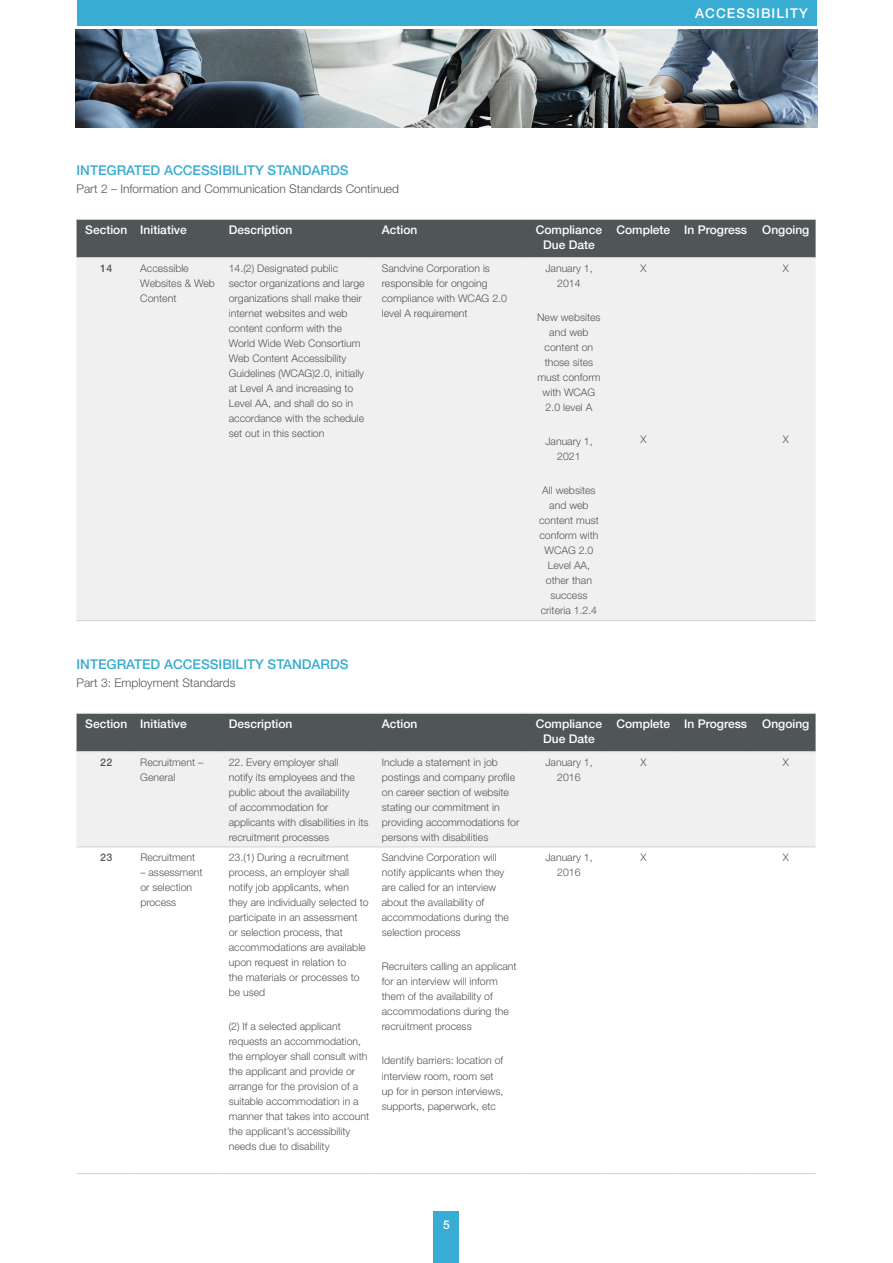
<style>
.page{position:relative;width:893px;height:1263px;background:#fff}
.page>*{position:absolute;margin:0;border:0;box-sizing:border-box;transform-origin:0 0}
.t1{font:500 13.5px "Helvetica Neue LT Pro";color:#38acd2}
.t2{font:500 13.5px "Helvetica Neue LT Pro";letter-spacing:.08em;color:#fff}
.t3{font:500 12px/15px "Helvetica Neue LT Pro";color:#fff;text-align:center}
.t4{font:300 12px "Helvetica Neue LT Pro";color:#505657}
.t5{font:300 10.5px/15px "Helvetica Neue LT Pro";color:#505657}
.t6{font:500 10.5px "Helvetica Neue LT Pro";color:#505657}
</style>
<div class="page">
<div style="left:77px;top:0;width:739px;height:26px;background:#38acd2"></div>
<div style="left:434px;top:1212px;width:25px;height:51px;background:#38acd2"></div>
<img style="left:76px;top:30px;width:741px;height:98px">
<div style="left:77px;top:220px;width:739px;height:37px;background:#505657"></div>
<div style="left:77px;top:258px;width:739px;height:362px;background:#f0f0f1"></div>
<hr style="left:77px;top:219px;width:55px;height:1px;background:#d0d0d0">
<hr style="left:132px;top:219px;width:88px;height:1px;background:#d0d0d0">
<hr style="left:220px;top:219px;width:153px;height:1px;background:#d0d0d0">
<hr style="left:373px;top:219px;width:153px;height:1px;background:#d0d0d0">
<hr style="left:526px;top:219px;width:81px;height:1px;background:#d0d0d0">
<hr style="left:607px;top:219px;width:68px;height:1px;background:#d0d0d0">
<hr style="left:675px;top:219px;width:77px;height:1px;background:#d0d0d0">
<hr style="left:752px;top:219px;width:64px;height:1px;background:#d0d0d0">
<hr style="left:77px;top:257px;width:55px;height:1px;background:#d0d0d0">
<hr style="left:132px;top:257px;width:88px;height:1px;background:#d0d0d0">
<hr style="left:220px;top:257px;width:153px;height:1px;background:#d0d0d0">
<hr style="left:373px;top:257px;width:153px;height:1px;background:#d0d0d0">
<hr style="left:526px;top:257px;width:81px;height:1px;background:#d0d0d0">
<hr style="left:607px;top:257px;width:68px;height:1px;background:#d0d0d0">
<hr style="left:675px;top:257px;width:77px;height:1px;background:#d0d0d0">
<hr style="left:752px;top:257px;width:64px;height:1px;background:#d0d0d0">
<hr style="left:77px;top:620px;width:55px;height:1px;background:#d0d0d0">
<hr style="left:132px;top:620px;width:88px;height:1px;background:#d0d0d0">
<hr style="left:220px;top:620px;width:153px;height:1px;background:#d0d0d0">
<hr style="left:373px;top:620px;width:153px;height:1px;background:#d0d0d0">
<hr style="left:526px;top:620px;width:81px;height:1px;background:#d0d0d0">
<hr style="left:607px;top:620px;width:68px;height:1px;background:#d0d0d0">
<hr style="left:675px;top:620px;width:77px;height:1px;background:#d0d0d0">
<hr style="left:752px;top:620px;width:64px;height:1px;background:#d0d0d0">
<div style="left:77px;top:714px;width:739px;height:37px;background:#505657"></div>
<div style="left:77px;top:752px;width:739px;height:94px;background:#f0f0f1"></div>
<hr style="left:77px;top:713px;width:55px;height:1px;background:#d0d0d0">
<hr style="left:132px;top:713px;width:88px;height:1px;background:#d0d0d0">
<hr style="left:220px;top:713px;width:153px;height:1px;background:#d0d0d0">
<hr style="left:373px;top:713px;width:153px;height:1px;background:#d0d0d0">
<hr style="left:526px;top:713px;width:81px;height:1px;background:#d0d0d0">
<hr style="left:607px;top:713px;width:68px;height:1px;background:#d0d0d0">
<hr style="left:675px;top:713px;width:77px;height:1px;background:#d0d0d0">
<hr style="left:752px;top:713px;width:64px;height:1px;background:#d0d0d0">
<hr style="left:77px;top:751px;width:55px;height:1px;background:#d0d0d0">
<hr style="left:132px;top:751px;width:88px;height:1px;background:#d0d0d0">
<hr style="left:220px;top:751px;width:153px;height:1px;background:#d0d0d0">
<hr style="left:373px;top:751px;width:153px;height:1px;background:#d0d0d0">
<hr style="left:526px;top:751px;width:81px;height:1px;background:#d0d0d0">
<hr style="left:607px;top:751px;width:68px;height:1px;background:#d0d0d0">
<hr style="left:675px;top:751px;width:77px;height:1px;background:#d0d0d0">
<hr style="left:752px;top:751px;width:64px;height:1px;background:#d0d0d0">
<hr style="left:77px;top:846px;width:55px;height:1px;background:#d0d0d0">
<hr style="left:132px;top:846px;width:88px;height:1px;background:#d0d0d0">
<hr style="left:220px;top:846px;width:153px;height:1px;background:#d0d0d0">
<hr style="left:373px;top:846px;width:153px;height:1px;background:#d0d0d0">
<hr style="left:526px;top:846px;width:81px;height:1px;background:#d0d0d0">
<hr style="left:607px;top:846px;width:68px;height:1px;background:#d0d0d0">
<hr style="left:675px;top:846px;width:77px;height:1px;background:#d0d0d0">
<hr style="left:752px;top:846px;width:64px;height:1px;background:#d0d0d0">
<hr style="left:77px;top:1173px;width:55px;height:1px;background:#d0d0d0">
<hr style="left:132px;top:1173px;width:88px;height:1px;background:#d0d0d0">
<hr style="left:220px;top:1173px;width:153px;height:1px;background:#d0d0d0">
<hr style="left:373px;top:1173px;width:153px;height:1px;background:#d0d0d0">
<hr style="left:526px;top:1173px;width:81px;height:1px;background:#d0d0d0">
<hr style="left:607px;top:1173px;width:68px;height:1px;background:#d0d0d0">
<hr style="left:675px;top:1173px;width:77px;height:1px;background:#d0d0d0">
<hr style="left:752px;top:1173px;width:64px;height:1px;background:#d0d0d0">
<p class="t1" style="left:77px;top:163px;width:274px">INTEGRATED ACCESSIBILITY STANDARDS</p>
<p class="t4" style="left:77px;top:182px;width:324px">Part 2 – Information and Communication Standards Continued</p>
<p class="t2" style="left:695px;top:5px;width:104px">ACCESSIBILIT</p>
<p class="t2" style="left:713px;top:5px;width:96px">CASE STUDY</p>
<p class="t3" style="left:85px;top:222px;width:103px">Section Initiative</p>
<p class="t3" style="left:229px;top:222px;width:65px">Description</p>
<p class="t3" style="left:382px;top:222px;width:37px">Action</p>
<p class="t3" style="left:536px;top:222px;width:68px">Compliance<br>Due Date</p>
<p class="t3" style="left:616px;top:222px;width:132px">Complete In Progress</p>
<p class="t3" style="left:762px;top:222px;width:49px">Ongoing</p>
<p class="t6" style="left:100px;top:261px;width:14px">14</p>
<p class="t5" style="left:140px;top:260px;width:76px">Accessible<br>Websites &amp; Web<br>Content</p>
<p class="t5" style="left:229px;top:260px;width:137px">14.(2) Designated public sector organizations and large organizations shall make their internet websites and web content conform with the<br>World Wide Web Consortium<br>Web Content Accessibility<br>Guidelines (WCAG)2.0, initially at Level A and increasing to<br>Level AA, and shall do so in accordance with the schedule set out in this section</p>
<p class="t5" style="left:382px;top:260px;width:127px">Sandvine Corporation is responsible for ongoing compliance with WCAG 2.0 level A requirement</p>
<p class="t5" style="left:545px;top:260px;width:49px;text-align:center">January 1,<br>2014</p>
<p class="t5" style="left:640px;top:260px;width:8px">X</p>
<p class="t5" style="left:783px;top:260px;width:8px">X</p>
<p class="t5" style="left:537px;top:309px;width:65px;text-align:center">New websites and web content on those sites must conform with WCAG<br>2.0 level A</p>
<p class="t5" style="left:545px;top:434px;width:49px;text-align:center">January 1,<br>2021</p>
<p class="t5" style="left:539px;top:483px;width:61px;text-align:center">All websites and web content must conform with<br>WCAG 2.0<br>Level AA, other than success criteria 1.2.4</p>
<p class="t5" style="left:640px;top:431px;width:8px">X</p>
<p class="t5" style="left:783px;top:431px;width:8px">X</p>
<p class="t1" style="left:77px;top:656px;width:274px">INTEGRATED ACCESSIBILITY STANDARDS</p>
<p class="t4" style="left:77px;top:676px;width:160px">Part 3: Employment Standards</p>
<p class="t3" style="left:85px;top:716px;width:103px">Section Initiative</p>
<p class="t3" style="left:229px;top:716px;width:65px">Description</p>
<p class="t3" style="left:382px;top:716px;width:37px">Action</p>
<p class="t3" style="left:536px;top:716px;width:68px">Compliance<br>Due Date</p>
<p class="t3" style="left:616px;top:716px;width:132px">Complete In Progress</p>
<p class="t3" style="left:762px;top:716px;width:49px">Ongoing</p>
<p class="t6" style="left:100px;top:755px;width:14px">22</p>
<p class="t5" style="left:140px;top:754px;width:65px">Recruitment –<br>General</p>
<p class="t5" style="left:229px;top:754px;width:141px">22. Every employer shall<br>notify its employees and the public about the availability<br>of accommodation for applicants with disabilities in its recruitment processes</p>
<p class="t5" style="left:382px;top:754px;width:139px">Include a statement in job postings and company profile on career section of website stating our commitment in providing accommodations for persons with disabilities</p>
<p class="t5" style="left:545px;top:754px;width:49px;text-align:center">January 1,<br>2016</p>
<p class="t5" style="left:640px;top:754px;width:8px">X</p>
<p class="t5" style="left:783px;top:754px;width:8px">X</p>
<p class="t6" style="left:100px;top:851px;width:14px">23</p>
<p class="t5" style="left:140px;top:849px;width:56px">Recruitment</p>
<p class="t5" style="left:140px;top:864px;width:64px">– assessment or selection process</p>
<p class="t5" style="left:229px;top:849px;width:141px">23.(1) During a recruitment process, an employer shall notify job applicants, when they are individually selected to participate in an assessment or selection process, that accommodations are available upon request in relation to<br>the materials or processes to be used</p>
<p class="t5" style="left:229px;top:1019px;width:142px">(2) If a selected applicant requests an accommodation, the employer shall consult with the applicant and provide or arrange for the provision of a suitable accommodation in a manner that takes into account the applicant’s accessibility needs due to disability</p>
<p class="t5" style="left:382px;top:849px;width:128px">Sandvine Corporation will notify applicants when they are called for an interview about the availability of accommodations during the selection process</p>
<p class="t5" style="left:382px;top:959px;width:136px">Recruiters calling an applicant for an interview will inform them of the availability of accommodations during the recruitment process</p>
<p class="t5" style="left:382px;top:1053px;width:123px">Identify barriers: location of interview room, room set up for in person interviews, supports, paperwork, etc</p>
<p class="t5" style="left:545px;top:849px;width:49px;text-align:center">January 1,<br>2016</p>
<p class="t5" style="left:640px;top:849px;width:8px">X</p>
<p class="t5" style="left:783px;top:849px;width:8px">X</p>
<p class="t3" style="left:443px;top:1217px;width:8px">5</p>
</div>
